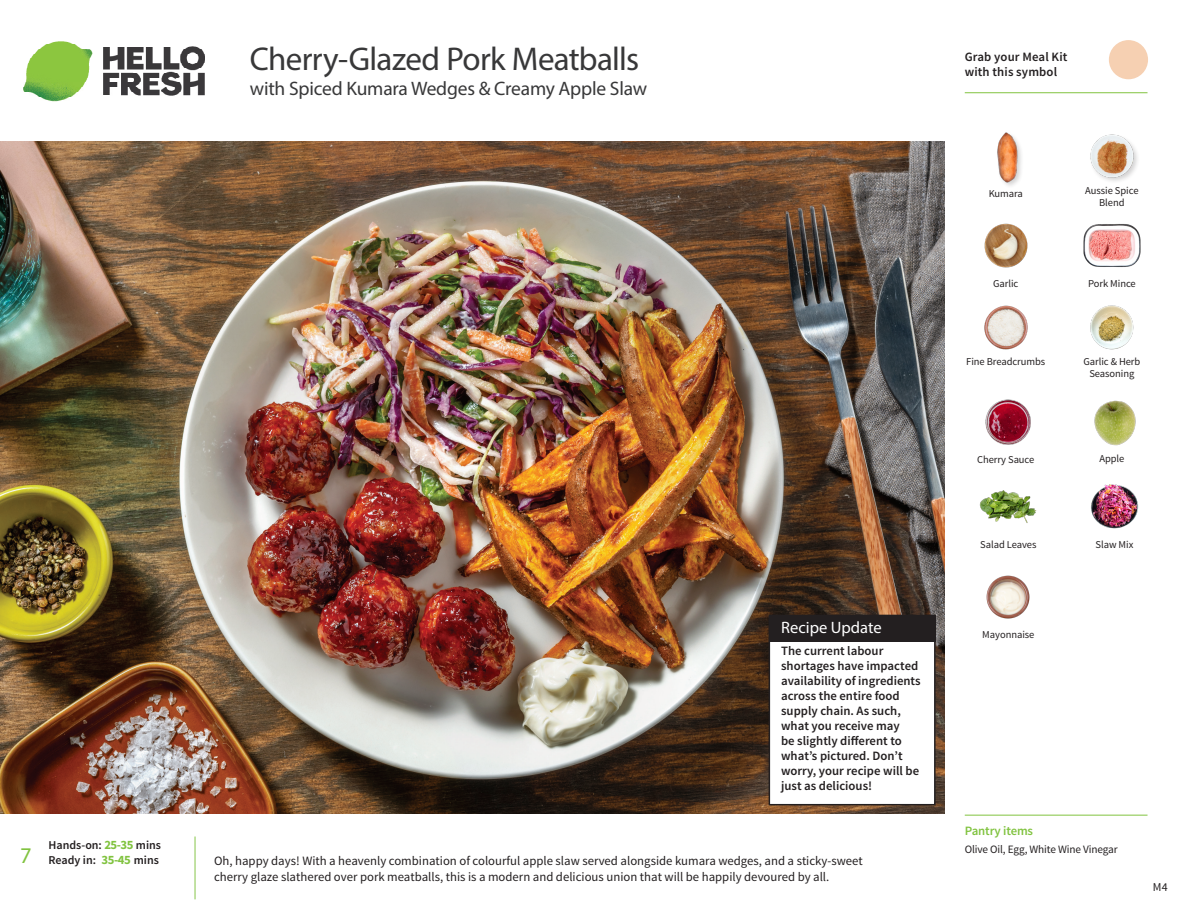
<style>
.page{position:relative;width:1188px;height:918px;background:#fff}
.page>*{position:absolute;margin:0;border:0;box-sizing:border-box;transform-origin:0 0}
._15_Titel_UK{font:33px "Myriad Pro";letter-spacing:-.02em;color:#383839}
._03_Icons_HF{font:22.5px "Myriad Pro";color:#81c340}
._15_Titel_UK-2{font:19.5px "Myriad Pro";letter-spacing:-.01em;color:#383839}
.Steps_Text_AU{font:16.5px "Myriad Pro";color:#fff}
.Steps_Text_AU-2{font:600 12.75px/15px "Source Sans Pro";color:#231f20}
.Step_6_Text_AU{font:12.75px/16.5px "Source Sans Pro";color:#231f20}
._04_Headers_Front{font:600 12.75px "Source Sans Pro";letter-spacing:-.01em;color:#81c340}
._04_Intro{font:600 12px "Source Sans Pro";color:#231f20}
.t1{font:12px "Source Sans Pro";color:#231f20}
._05_Pantry{font:11.25px "Source Sans Pro";letter-spacing:-.01em;color:#231f20}
._18_FRONT_ingredient{font:10.5px/12px "Source Sans Pro";letter-spacing:-.005em;color:#231f20;text-align:center}
.s1{font-weight:700;font-size:12.75px;color:#81c340}
</style>
<div class="page">
<img style="left:23px;top:41px;width:182px;height:61px">
<svg style="left:1091px;top:40px;width:57px;height:54px"></svg>
<hr style="left:965px;top:92px;width:183px;height:1px;background:#81c340">
<img style="left:0;top:142px;width:945px;height:672px">
<img style="left:1090px;top:305px;width:44px;height:45px">
<img style="left:1091px;top:484px;width:48px;height:45px">
<img style="left:980px;top:490px;width:57px;height:33px">
<img style="left:986px;top:575px;width:44px;height:44px">
<img style="left:1094px;top:400px;width:42px;height:46px">
<img style="left:985px;top:399px;width:46px;height:46px">
<img style="left:984px;top:305px;width:44px;height:45px">
<img style="left:984px;top:223px;width:44px;height:45px">
<img style="left:1083px;top:224px;width:58px;height:43px">
<img style="left:997px;top:132px;width:24px;height:53px">
<img style="left:1090px;top:134px;width:48px;height:47px">
<hr style="left:965px;top:815px;width:183px;height:1px;background:#81c340">
<div style="left:769px;top:615px;width:166px;height:190px;background:#fff"></div>
<div style="left:769px;top:615px;width:167px;height:190px;border:2px solid #231f20"></div>
<div style="left:769px;top:615px;width:167px;height:26px;background:#231f20"></div>
<p class="_03_Icons_HF" style="left:20px;top:842px;width:13px">7</p>
<p class="_04_Intro" style="left:48px;top:837px;width:114px">Hands-on: <span class="s1">25-35</span> mins</p>
<p class="_04_Intro" style="left:48px;top:852px;width:112px">Ready in: <span class="s1">35-45</span> mins</p>
<p class="_15_Titel_UK" style="left:250px;top:39px;width:391px">Cherry-Glazed Pork Meatballs</p>
<p class="_15_Titel_UK-2" style="left:250px;top:76px;width:399px">with Spiced Kumara Wedges &amp; Creamy Apple Slaw</p>
<p class="Steps_Text_AU" style="left:781px;top:617px;width:102px">Recipe Update</p>
<p class="Steps_Text_AU-2" style="left:781px;top:644px;width:141px">The current labour shortages have impacted availability of ingredients across the entire food supply chain. As such, what you receive may<br>be slightly different to what’s pictured. Don’t worry, your recipe will be just as delicious!</p>
<p class="Step_6_Text_AU" style="left:214px;top:852px;width:650px">Oh, happy days! With a heavenly combination of colourful apple slaw served alongside kumara wedges, and a sticky-sweet cherry glaze slathered over pork meatballs, this is a modern and delicious union that will be happily devoured by all.</p>
<p class="Steps_Text_AU-2" style="left:965px;top:50px;width:104px">Grab your Meal Kit with this symbol</p>
<p class="_18_FRONT_ingredient" style="left:989px;top:188px;width:36px">Kumara</p>
<p class="_18_FRONT_ingredient" style="left:1085px;top:185px;width:55px">Aussie Spice<br>Blend</p>
<p class="_18_FRONT_ingredient" style="left:993px;top:277px;width:27px">Garlic</p>
<p class="_18_FRONT_ingredient" style="left:1088px;top:277px;width:49px">Pork Mince</p>
<p class="_18_FRONT_ingredient" style="left:966px;top:356px;width:81px">Fine Breadcrumbs</p>
<p class="_18_FRONT_ingredient" style="left:1083px;top:356px;width:58px">Garlic &amp; Herb<br>Seasoning</p>
<p class="_18_FRONT_ingredient" style="left:977px;top:454px;width:59px">Cherry Sauce</p>
<p class="_18_FRONT_ingredient" style="left:1099px;top:452px;width:27px">Apple</p>
<p class="_18_FRONT_ingredient" style="left:980px;top:538px;width:58px">Salad Leaves</p>
<p class="_18_FRONT_ingredient" style="left:982px;top:629px;width:54px">Mayonnaise</p>
<p class="_18_FRONT_ingredient" style="left:1096px;top:538px;width:39px">Slaw Mix</p>
<p class="_04_Headers_Front" style="left:965px;top:822px;width:70px">Pantry items</p>
<p class="_05_Pantry" style="left:965px;top:842px;width:154px">Olive Oil, Egg, White Wine Vinegar</p>
<p class="t1" style="left:1153px;top:879px;width:16px">M4</p>
</div>
